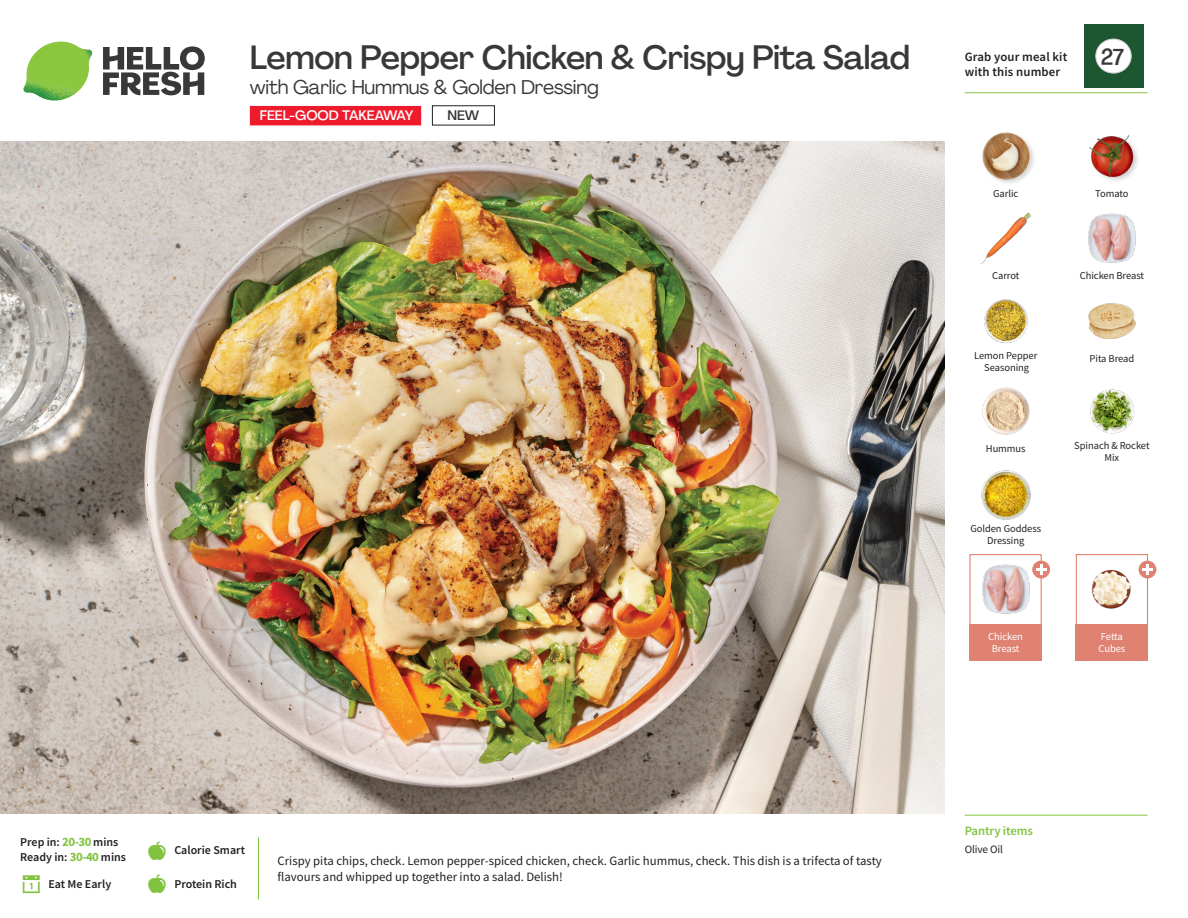
<style>
.page{position:relative;width:1188px;height:918px;background:#fff}
.page>*{position:absolute;margin:0;border:0;box-sizing:border-box;transform-origin:0 0}
._15_Titel_UK{font:500 33px "Agrandir";letter-spacing:-.01em;color:#383839}
._002_Label_Nr{font:500 22.8px "Agrandir";color:#383839;scale:.94 1}
._15_Titel_UK-2{font:19.5px "Agrandir";letter-spacing:-.01em;color:#383839}
.t1{font:500 13.5px "Agrandir";color:#fff}
.t2{font:500 13.5px "Agrandir";color:#383839}
.Step_6_Text_AU{font:12.75px/16.5px "Source Sans Pro";color:#231f20}
.t3{font:600 12.75px/15px "Source Sans Pro";letter-spacing:.01em;color:#231f20}
._04_Headers_Front{font:600 12.75px "Source Sans Pro";letter-spacing:-.01em;color:#81c340}
._04_Intro{font:600 12px "Source Sans Pro";color:#231f20}
._05_Pantry{font:11.25px "Source Sans Pro";letter-spacing:-.01em;color:#231f20}
._18_FRONT_ingredients{font:10.5px/12px "Source Sans Pro";letter-spacing:-.005em;color:#231f20;text-align:center}
._18_FRONT_ingredients-2{font:10.5px/12px "Source Sans Pro";letter-spacing:-.005em;color:#fff}
.s1{font-weight:700;font-size:12.75px;color:#81c340}
</style>
<div class="page">
<svg style="left:103px;top:46px;width:102px;height:49px"></svg>
<img style="left:23px;top:42px;width:69px;height:59px">
<img style="left:0;top:142px;width:945px;height:672px">
<div style="left:1076px;top:554px;width:72px;height:72px;border:1px solid #df8272"></div>
<div style="left:1076px;top:624px;width:72px;height:37px;background:#df8272"></div>
<div style="left:969px;top:624px;width:73px;height:37px;background:#df8272"></div>
<img style="left:1091px;top:569px;width:40px;height:40px">
<div style="left:969px;top:554px;width:73px;height:72px;border:1px solid #df8272"></div>
<img style="left:982px;top:564px;width:48px;height:50px">
<div style="left:1032px;top:561px;width:18px;height:17px;background:#df8272;border-radius:50%"></div>
<svg style="left:1036px;top:564px;width:10px;height:11px"></svg>
<div style="left:250px;top:106px;width:171px;height:19px;background:#ee1b2d"></div>
<div style="left:1139px;top:561px;width:17px;height:17px;background:#df8272;border-radius:50%"></div>
<svg style="left:1142px;top:564px;width:11px;height:11px"></svg>
<img style="left:1088px;top:303px;width:48px;height:36px">
<img style="left:1090px;top:389px;width:45px;height:45px">
<img style="left:982px;top:387px;width:48px;height:48px">
<img style="left:981px;top:470px;width:50px;height:50px">
<img style="left:984px;top:299px;width:44px;height:45px">
<img style="left:980px;top:212px;width:52px;height:52px">
<img style="left:1088px;top:213px;width:48px;height:50px">
<img style="left:982px;top:132px;width:52px;height:51px">
<img style="left:1089px;top:135px;width:49px;height:46px">
<hr style="left:965px;top:815px;width:183px;height:1px;background:#81c340">
<hr style="left:965px;top:92px;width:183px;height:1px;background:#81c340">
<div style="left:1084px;top:24px;width:59px;height:64px;background:#1d5732"></div>
<div style="left:1096px;top:39px;width:35px;height:34px;background:#fff;border-radius:50%"></div>
<div style="left:1096px;top:39px;width:35px;height:34px;border:1px solid #d1d2d4;border-radius:50%"></div>
<p class="_15_Titel_UK" style="left:250px;top:37px;width:662px">Lemon Pepper Chicken &amp; Crispy Pita Salad</p>
<p class="_15_Titel_UK-2" style="left:250px;top:75px;width:351px">with Garlic Hummus &amp; Golden Dressing</p>
<p class="t1" style="left:260px;top:107px;width:155px">FEEL-GOOD TAKEAWAY</p>
<p class="t2" style="left:448px;top:107px;width:33px">NEW</p>
<p class="t3" style="left:965px;top:49px;width:104px">Grab your meal kit with this number</p>
<p class="_002_Label_Nr" style="left:1101px;top:43px;width:26px">27</p>
<p class="_18_FRONT_ingredients" style="left:993px;top:188px;width:27px">Garlic</p>
<p class="_18_FRONT_ingredients" style="left:1095px;top:188px;width:35px">Tomato</p>
<p class="_18_FRONT_ingredients" style="left:992px;top:270px;width:29px">Carrot</p>
<p class="_18_FRONT_ingredients" style="left:1080px;top:270px;width:66px">Chicken Breast</p>
<p class="_18_FRONT_ingredients" style="left:974px;top:350px;width:65px">Lemon Pepper<br>Seasoning</p>
<p class="_18_FRONT_ingredients" style="left:1090px;top:353px;width:46px">Pita Bread</p>
<p class="_18_FRONT_ingredients" style="left:986px;top:442px;width:41px">Hummus</p>
<p class="_18_FRONT_ingredients" style="left:1074px;top:439px;width:77px">Spinach &amp; Rocket<br>Mix</p>
<p class="_18_FRONT_ingredients" style="left:970px;top:522px;width:72px">Golden Goddess<br>Dressing</p>
<p class="_18_FRONT_ingredients-2" style="left:988px;top:630px;width:36px;text-align:center">Chicken<br>Breast</p>
<p class="_18_FRONT_ingredients-2" style="left:1099px;top:630px;width:28px">Fetta<br>Cubes</p>
<p class="_04_Intro" style="left:20px;top:834px;width:100px">Prep in: <span class="s1">20-30</span> mins</p>
<p class="_04_Intro" style="left:20px;top:849px;width:107px">Ready in: <span class="s1">30-40</span> mins</p>
<p class="_04_Intro" style="left:174px;top:843px;width:72px">Calorie Smart</p>
<p class="_04_Intro" style="left:48px;top:876px;width:64px">Eat Me Early</p>
<p class="_04_Intro" style="left:174px;top:876px;width:64px">Protein Rich</p>
<p class="Step_6_Text_AU" style="left:278px;top:852px;width:606px">Crispy pita chips, check. Lemon pepper-spiced chicken, check. Garlic hummus, check. This dish is a trifecta of tasty flavours and whipped up together into a salad. Delish!</p>
<p class="_04_Headers_Front" style="left:965px;top:822px;width:70px">Pantry items</p>
<p class="_05_Pantry" style="left:965px;top:842px;width:40px">Olive Oil</p>
</div>
